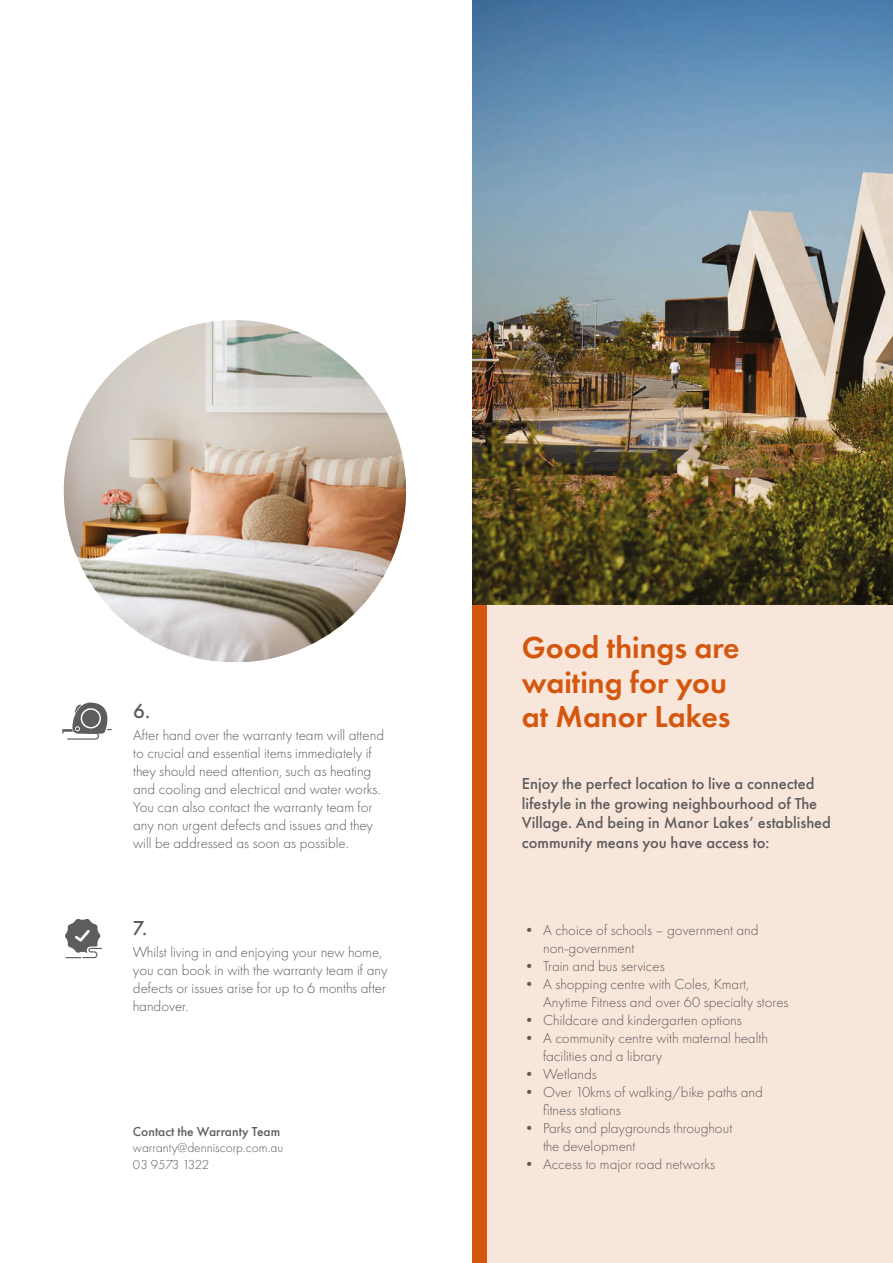
<style>
.page{position:relative;width:893px;height:1263px;background:#fff}
.page>*{position:absolute;margin:0;border:0;box-sizing:border-box;transform-origin:0 0}
.t1{font:600 31.5px/34.5px "Futura PT";color:#d45710}
.t2{font:500 21px "Futura PT";color:#5d5c5e}
.t3{font:500 16.5px/19.5px "Futura PT";color:#5d5c5e}
.t4{font:300 15px/18px "Futura PT";color:#5d5c5e}
.t5{font:300 13.5px/16.5px "Futura PT";color:#5d5c5e}
.t6{font:500 13.5px "Futura PT";color:#5d5c5e}
</style>
<div class="page">
<div style="left:479px;top:593px;width:414px;height:670px;background:#f9e6da"></div>
<div style="left:472px;top:603px;width:15px;height:660px;background:#d45710"></div>
<img style="left:64px;top:320px;width:342px;height:342px;border-radius:168px">
<img style="left:472px;top:0;width:421px;height:605px">
<svg style="left:65px;top:919px;width:37px;height:39px"></svg>
<svg style="left:62px;top:702px;width:50px;height:38px"></svg>
<h2 class="t2" style="left:133px;top:698px;width:18px">6.</h2>
<p class="t4" style="left:133px;top:726px;width:252px">After hand over the warranty team will attend to crucial and essential items immediately if they should need attention, such as heating and cooling and electrical and water works.<br>You can also contact the warranty team for any non urgent defects and issues and they will be addressed as soon as possible.</p>
<h2 class="t2" style="left:133px;top:915px;width:16px">7.</h2>
<p class="t4" style="left:133px;top:943px;width:256px">Whilst living in and enjoying your new home, you can book in with the warranty team if any defects or issues arise for up to 6 months after handover.</p>
<p class="t6" style="left:133px;top:1123px;width:149px">Contact the Warranty Team</p>
<p class="t5" style="left:133px;top:1139px;width:152px">warranty@denniscorp.com.au<br>03 9573 1322</p>
<h1 class="t1" style="left:522px;top:630px;width:219px">Good things are waiting for you at Manor Lakes</h1>
<p class="t3" style="left:522px;top:774px;width:311px">Enjoy the perfect location to live a connected lifestyle in the growing neighbourhood of The Village. And being in Manor Lakes’ established community means you have access to:</p>
<p class="t4" style="left:543px;top:921px;width:217px;text-indent:-21px">• A choice of schools – government and non-government</p>
<p class="t4" style="left:522px;top:957px;width:145px">• Train and bus services</p>
<p class="t4" style="left:543px;top:975px;width:247px;text-indent:-21px">• A shopping centre with Coles, Kmart,<br>Anytime Fitness and over 60 specialty stores</p>
<p class="t4" style="left:522px;top:1011px;width:222px">• Childcare and kindergarten options</p>
<p class="t4" style="left:543px;top:1029px;width:226px;text-indent:-21px">• A community centre with maternal health facilities and a library</p>
<p class="t4" style="left:522px;top:1065px;width:77px">• Wetlands</p>
<p class="t4" style="left:543px;top:1083px;width:221px;text-indent:-21px">• Over 10kms of walking/bike paths and fitness stations</p>
<p class="t4" style="left:543px;top:1119px;width:191px;text-indent:-21px">• Parks and playgrounds throughout the development</p>
<p class="t4" style="left:522px;top:1155px;width:195px">• Access to major road networks</p>
</div>
